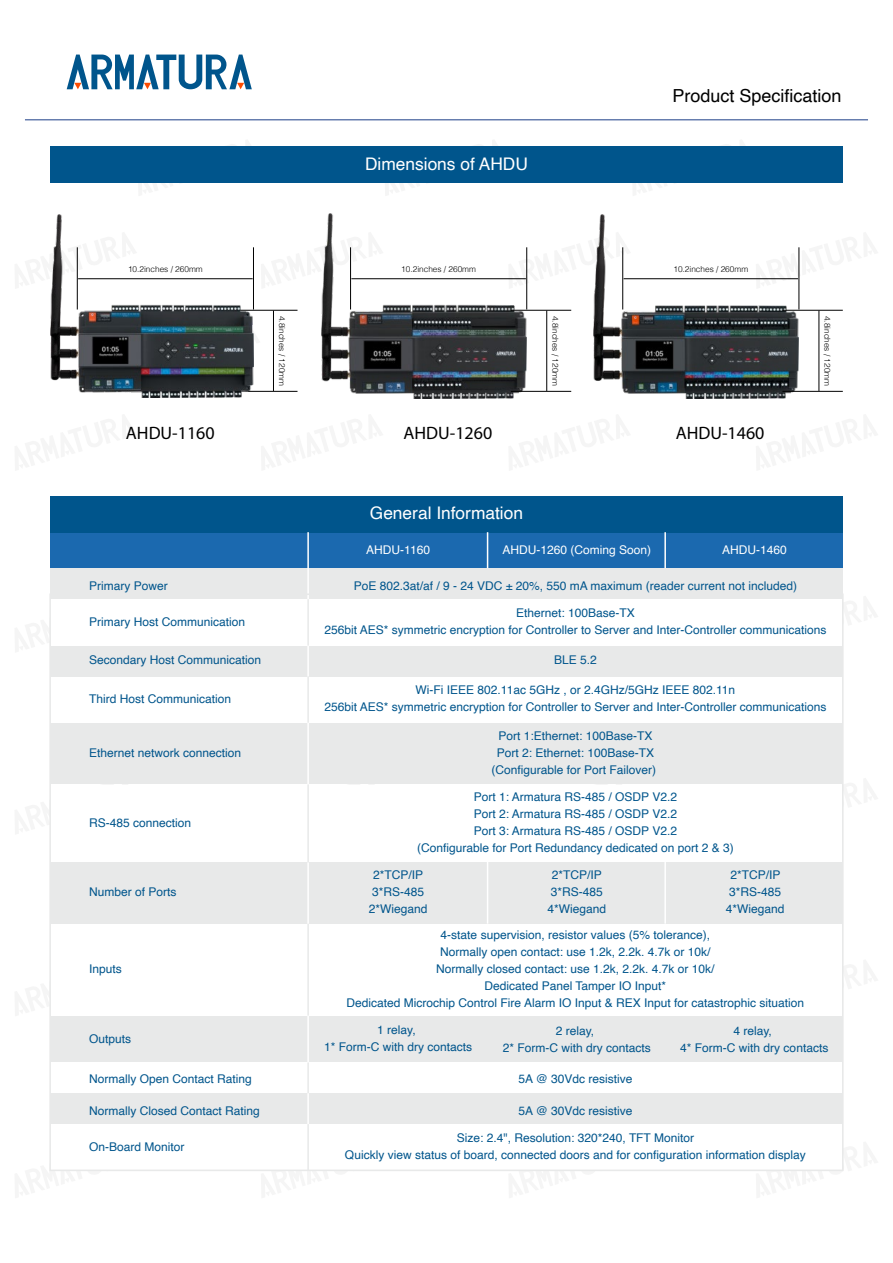
<style>
.page{position:relative;width:893px;height:1263px;background:#fff}
.page>*{position:absolute;margin:0;border:0;box-sizing:border-box;transform-origin:0 0}
.t1{font:18px "Myriad Pro";color:#000}
.t2{font:18px "Helvetica";color:#000}
.t3{font:17.4px "Helvetica";color:#fff}
.t4{font:12px/17.1px "Helvetica";color:#00558c;text-align:center}
.t5{font:12px "Helvetica";color:#fff}
.t6{font:300 8.25px "Helvetica";color:#000}
</style>
<div class="page">
<svg style="left:67px;top:55px;width:185px;height:34px"></svg>
<svg style="left:138px;top:146px;width:122px;height:1px"></svg>
<svg style="left:527px;top:247px;width:1px;height:42px"></svg>
<svg style="left:385px;top:146px;width:122px;height:1px"></svg>
<svg style="left:632px;top:146px;width:123px;height:1px"></svg>
<svg style="left:253px;top:331px;width:1px;height:47px"></svg>
<svg style="left:271px;top:1171px;width:76px;height:1px"></svg>
<svg style="left:519px;top:1171px;width:76px;height:1px"></svg>
<svg style="left:766px;top:1171px;width:76px;height:1px"></svg>
<hr style="left:25px;top:120px;width:843px;height:1px;background:#1b3e87">
<div style="left:50px;top:147px;width:793px;height:36px;background:#00558c"></div>
<div style="left:308px;top:532px;width:180px;height:36px;background:#1b69af"></div>
<div style="left:488px;top:532px;width:177px;height:36px;background:#1b69af"></div>
<div style="left:665px;top:532px;width:178px;height:36px;background:#1b69af"></div>
<div style="left:51px;top:532px;width:257px;height:36px;background:#1b69af"></div>
<div style="left:50px;top:496px;width:793px;height:36px;background:#00558c"></div>
<div style="left:50px;top:568px;width:793px;height:31px;background:#e8e9e9"></div>
<div style="left:50px;top:646px;width:793px;height:30px;background:#e8e9e9"></div>
<div style="left:50px;top:723px;width:793px;height:30px;background:#e8e9e9"></div>
<div style="left:50px;top:753px;width:793px;height:31px;background:#e8e9e9"></div>
<div style="left:50px;top:862px;width:793px;height:31px;background:#e8e9e9"></div>
<div style="left:50px;top:893px;width:793px;height:31px;background:#e8e9e9"></div>
<div style="left:50px;top:1047px;width:793px;height:15px;background:#e8e9e9"></div>
<div style="left:50px;top:1016px;width:793px;height:31px;background:#e8e9e9"></div>
<div style="left:50px;top:1093px;width:793px;height:31px;background:#e8e9e9"></div>
<hr style="left:307px;top:532px;width:2px;height:638px;background:#fff">
<hr style="left:487px;top:532px;width:1px;height:36px;background:#fff">
<hr style="left:664px;top:532px;width:2px;height:36px;background:#fff">
<hr style="left:307px;top:784px;width:2px;height:78px;background:#e8e9e9">
<hr style="left:307px;top:676px;width:2px;height:47px;background:#e8e9e9">
<hr style="left:307px;top:599px;width:2px;height:47px;background:#e8e9e9">
<hr style="left:307px;top:924px;width:2px;height:92px;background:#e8e9e9">
<hr style="left:307px;top:1062px;width:2px;height:31px;background:#e8e9e9">
<hr style="left:307px;top:1124px;width:2px;height:46px;background:#e8e9e9">
<hr style="left:487px;top:862px;width:1px;height:62px;background:#fff">
<hr style="left:664px;top:862px;width:2px;height:62px;background:#fff">
<hr style="left:253px;top:247px;width:1px;height:62px;background:#000">
<hr style="left:237px;top:310px;width:60px;height:1px;background:#000">
<hr style="left:237px;top:391px;width:60px;height:1px;background:#000">
<hr style="left:273px;top:311px;width:1px;height:80px;background:#000">
<img style="left:50px;top:214px;width:203px;height:184px">
<img style="left:594px;top:214px;width:205px;height:184px">
<hr style="left:622px;top:247px;width:1px;height:62px;background:#000">
<hr style="left:799px;top:247px;width:1px;height:62px;background:#000">
<hr style="left:624px;top:278px;width:174px;height:1px;background:#000">
<hr style="left:782px;top:310px;width:61px;height:1px;background:#000">
<hr style="left:782px;top:391px;width:61px;height:1px;background:#000">
<hr style="left:819px;top:311px;width:1px;height:80px;background:#000">
<img style="left:322px;top:214px;width:204px;height:184px">
<hr style="left:350px;top:247px;width:1px;height:62px;background:#000">
<hr style="left:526px;top:247px;width:1px;height:62px;background:#000">
<hr style="left:351px;top:278px;width:175px;height:1px;background:#000">
<hr style="left:511px;top:310px;width:60px;height:1px;background:#000">
<hr style="left:511px;top:391px;width:60px;height:1px;background:#000">
<hr style="left:546px;top:311px;width:1px;height:80px;background:#000">
<p class="t6" style="left:128px;top:262px;width:76px">10.2inches / 260mm</p>
<p class="t6" style="left:289px;top:316px;width:72px;rotate:90deg">4.8inches / 120mm</p>
<h2 class="t3" style="left:365px;top:150px;width:164px">Dimensions of AHDU</h2>
<p class="t6" style="left:401px;top:262px;width:76px">10.2inches / 260mm</p>
<p class="t6" style="left:562px;top:316px;width:72px;rotate:90deg">4.8inches / 120mm</p>
<h1 class="t2" style="left:672px;top:82px;width:171px">Product Specification</h1>
<p class="t6" style="left:673px;top:262px;width:76px">10.2inches / 260mm</p>
<p class="t6" style="left:834px;top:316px;width:72px;rotate:90deg">4.8inches / 120mm</p>
<h1 class="t1" style="left:126px;top:422px;width:90px">AHDU-1160</h1>
<h1 class="t1" style="left:676px;top:422px;width:90px">AHDU-1460</h1>
<h1 class="t1" style="left:403px;top:422px;width:90px">AHDU-1260</h1>
<p class="t4" style="left:89px;top:578px;width:80px">Primary Power</p>
<p class="t4" style="left:89px;top:613px;width:158px">Primary Host Communication</p>
<h2 class="t3" style="left:370px;top:500px;width:155px">General Information</h2>
<p class="t5" style="left:366px;top:540px;width:65px">AHDU-1160</p>
<p class="t5" style="left:502px;top:540px;width:150px">AHDU-1260 (Coming Soon)</p>
<p class="t5" style="left:722px;top:540px;width:66px">AHDU-1460</p>
<p class="t4" style="left:354px;top:578px;width:445px">PoE 802.3at/af / 9 - 24 VDC ± 20%, 550 mA maximum (reader current not included)</p>
<p class="t4" style="left:324px;top:605px;width:504px">Ethernet: 100Base-TX<br>256bit AES* symmetric encryption for Controller to Server and Inter-Controller communications</p>
<p class="t4" style="left:89px;top:652px;width:174px">Secondary Host Communication</p>
<p class="t4" style="left:554px;top:652px;width:44px">BLE 5.2</p>
<p class="t4" style="left:89px;top:690px;width:144px">Third Host Communication</p>
<p class="t4" style="left:324px;top:682px;width:504px">Wi-Fi IEEE 802.11ac 5GHz , or 2.4GHz/5GHz IEEE 802.11n<br>256bit AES* symmetric encryption for Controller to Server and Inter-Controller communications</p>
<p class="t4" style="left:89px;top:744px;width:154px">Ethernet network connection</p>
<p class="t4" style="left:491px;top:727px;width:166px">Port 1:Ethernet: 100Base-TX<br>Port 2: Ethernet: 100Base-TX (Configurable for Port Failover)</p>
<p class="t4" style="left:89px;top:814px;width:104px">RS-485 connection</p>
<p class="t4" style="left:89px;top:884px;width:89px">Number of Ports</p>
<p class="t4" style="left:89px;top:961px;width:34px">Inputs</p>
<p class="t4" style="left:417px;top:789px;width:318px">Port 1: Armatura RS-485 / OSDP V2.2<br>Port 2: Armatura RS-485 / OSDP V2.2<br>Port 3: Armatura RS-485 / OSDP V2.2<br>(Configurable for Port Redundancy dedicated on port 2 &amp; 3)</p>
<p class="t4" style="left:369px;top:867px;width:60px">2*TCP/IP<br>3*RS-485<br>2*Wiegand</p>
<p class="t4" style="left:547px;top:867px;width:60px">2*TCP/IP<br>3*RS-485<br>4*Wiegand</p>
<p class="t4" style="left:726px;top:867px;width:60px">2*TCP/IP<br>3*RS-485<br>4*Wiegand</p>
<p class="t4" style="left:347px;top:927px;width:459px">4-state supervision, resistor values (5% tolerance),<br>Normally open contact: use 1.2k, 2.2k. 4.7k or 10k/<br>Normally closed contact: use 1.2k, 2.2k. 4.7k or 10k/<br>Dedicated Panel Tamper IO Input*<br>Dedicated Microchip Control Fire Alarm IO Input &amp; REX Input for catastrophic situation</p>
<p class="t4" style="left:89px;top:1030px;width:44px">Outputs</p>
<p class="t4" style="left:324px;top:1022px;width:150px">1 relay,<br>1* Form-C with dry contacts</p>
<p class="t4" style="left:503px;top:1022px;width:150px">2 relay,<br>2* Form-C with dry contacts</p>
<p class="t4" style="left:680px;top:1022px;width:150px">4 relay,<br>4* Form-C with dry contacts</p>
<p class="t4" style="left:89px;top:1070px;width:164px">Normally Open Contact Rating</p>
<p class="t4" style="left:518px;top:1070px;width:116px">5A @ 30Vdc resistive</p>
<p class="t4" style="left:89px;top:1102px;width:172px">Normally Closed Contact Rating</p>
<p class="t4" style="left:518px;top:1102px;width:116px">5A @ 30Vdc resistive</p>
<p class="t4" style="left:89px;top:1138px;width:97px">On-Board Monitor</p>
<p class="t4" style="left:345px;top:1130px;width:462px">Size: 2.4", Resolution: 320*240, TFT Monitor<br>Quickly view status of board, connected doors and for configuration information display</p>
</div>
